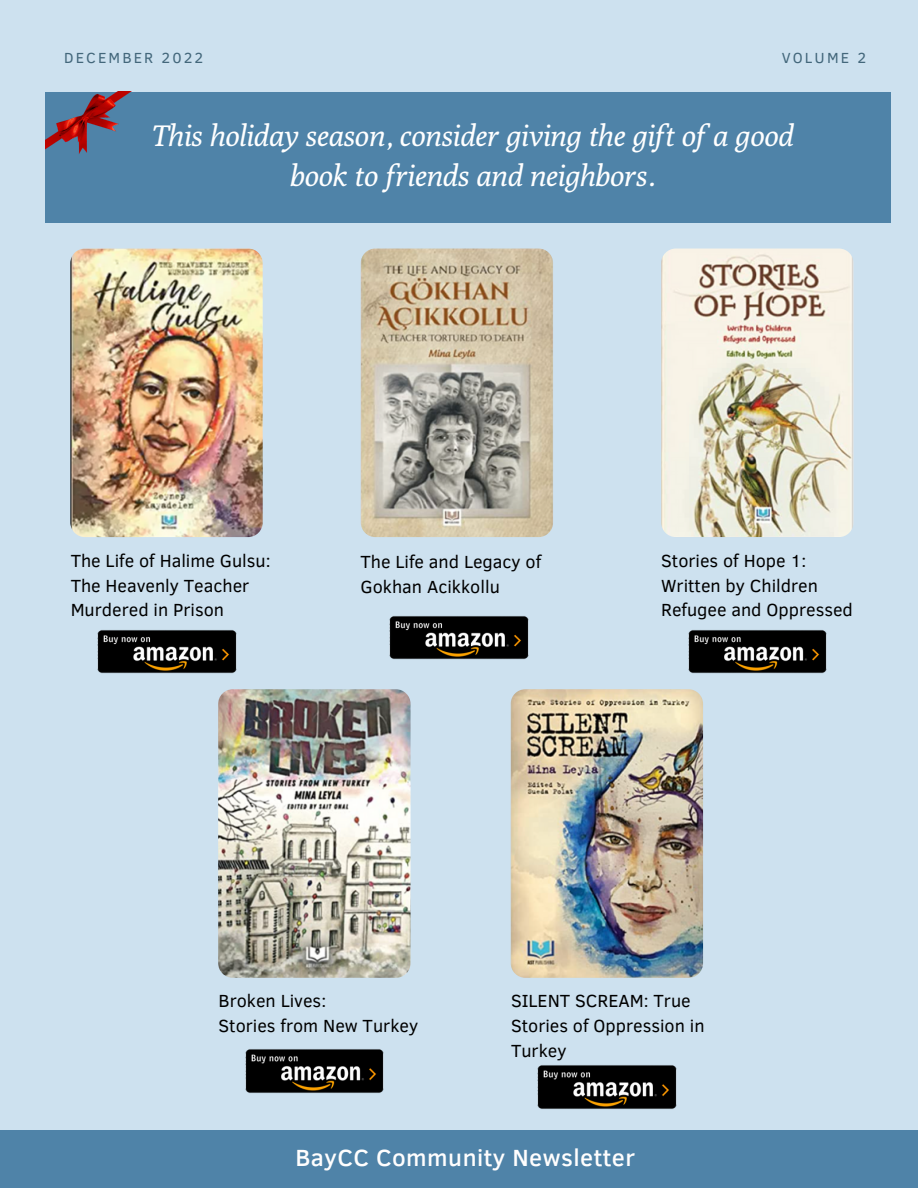
<style>
.page{position:relative;width:918px;height:1188px;background:#cde1ef}
.page>*{position:absolute;margin:0;border:0;box-sizing:border-box;transform-origin:0 0}
.t1{font:italic 29.7px/40.5px "Poly";color:#fff;text-align:center}
.t2{font:500 24px "Clear Sans";letter-spacing:.02em;color:#fffefe}
.t3{font:18px/24.8px "Clear Sans";color:#000}
.t4{font:15px "Clear Sans";letter-spacing:.14em;color:#43677b}
</style>
<div class="page">
<div style="left:0;top:1130px;width:918px;height:58px;background:#4f83a8"></div>
<div style="left:45px;top:92px;width:846px;height:130px;background:#4f83a8"></div>
<img style="left:45px;top:92px;width:86px;height:62px">
<img style="left:97px;top:630px;width:140px;height:44px">
<img style="left:70px;top:249px;width:193px;height:288px;border-radius:15px">
<img style="left:389px;top:616px;width:140px;height:44px">
<img style="left:361px;top:249px;width:192px;height:288px;border-radius:15px">
<img style="left:688px;top:630px;width:139px;height:44px">
<img style="left:661px;top:249px;width:193px;height:288px;border-radius:15px">
<img style="left:245px;top:1049px;width:139px;height:44px">
<img style="left:218px;top:689px;width:193px;height:289px;border-radius:15px">
<img style="left:537px;top:1065px;width:140px;height:44px">
<img style="left:511px;top:689px;width:192px;height:289px;border-radius:15px">
<p class="t4" style="left:64px;top:47px;width:141px">DECEMBER 2022</p>
<p class="t4" style="left:782px;top:47px;width:86px">VOLUME 2</p>
<h1 class="t1" style="left:151px;top:114px;width:644px">This holiday season, consider giving the gift of a good book to friends and neighbors.</h1>
<p class="t3" style="left:71px;top:547px;width:202px">The Life of Halime Gulsu:<br>The Heavenly Teacher<br>Murdered in Prison</p>
<p class="t3" style="left:361px;top:548px;width:182px">The Life and Legacy of<br>Gokhan Acikkollu</p>
<p class="t3" style="left:661px;top:547px;width:193px">Stories of Hope 1:<br>Written by Children<br>Refugee and Oppressed</p>
<p class="t3" style="left:218px;top:988px;width:201px">Broken Lives:<br>Stories from New Turkey</p>
<p class="t3" style="left:511px;top:988px;width:195px">SILENT SCREAM: True<br>Stories of Oppression in<br>Turkey</p>
<h2 class="t2" style="left:295px;top:1140px;width:341px">BayCC Community Newsletter</h2>
</div>
